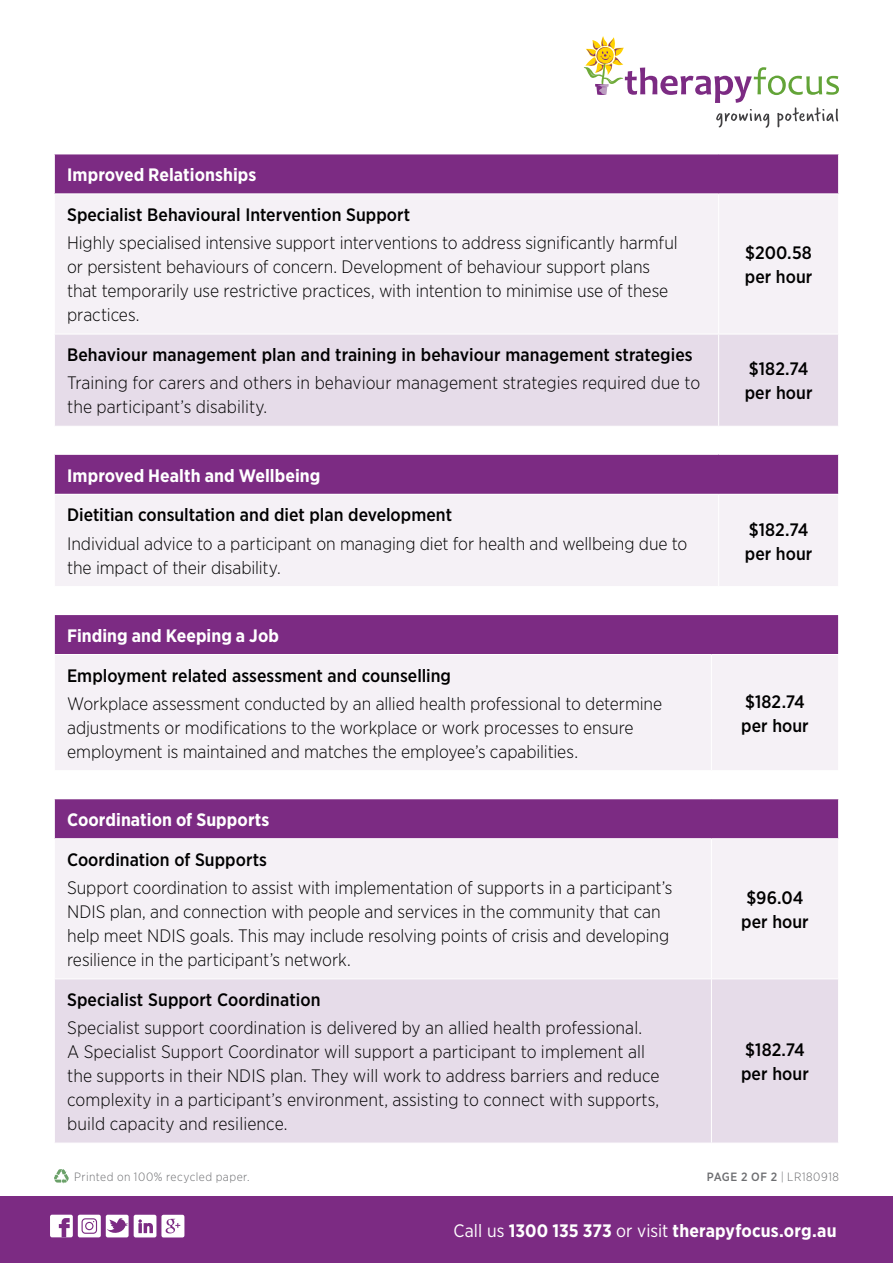
<style>
.page{position:relative;width:893px;height:1263px;background:#fff}
.page>*{position:absolute;margin:0;border:0;box-sizing:border-box;transform-origin:0 0}
.t1{font:300 18px/24px "Gotham Narrow";color:#000}
.t2{font:500 18px/24px "Gotham Narrow";letter-spacing:.005em;color:#000}
.t3{font:700 18px "Gotham Narrow";letter-spacing:.005em;color:#fff}
.t4{font:300 12px "Gotham Narrow";letter-spacing:.04em;color:#6d6e71}
.s1{font-weight:500}
.s2{font-weight:400}
</style>
<div class="page">
<div style="left:0;top:1197px;width:893px;height:66px;background:#7c2b83"></div>
<div style="left:78px;top:1215px;width:23px;height:22px;background:#fff;border-radius:2px"></div>
<svg style="left:82px;top:1218px;width:15px;height:16px"></svg>
<div style="left:106px;top:1215px;width:23px;height:22px;background:#fff;border-radius:2px"></div>
<svg style="left:107px;top:1218px;width:21px;height:15px"></svg>
<div style="left:134px;top:1215px;width:22px;height:22px;background:#fff;border-radius:2px"></div>
<svg style="left:138px;top:1219px;width:15px;height:14px"></svg>
<div style="left:50px;top:1215px;width:23px;height:22px;background:#fff;border-radius:2px"></div>
<svg style="left:59px;top:1218px;width:11px;height:19px"></svg>
<div style="left:161px;top:1215px;width:23px;height:22px;background:#fff;border-radius:2px"></div>
<svg style="left:166px;top:1219px;width:14px;height:14px"></svg>
<svg style="left:584px;top:36px;width:255px;height:92px"></svg>
<svg style="left:54px;top:1169px;width:15px;height:14px"></svg>
<div style="left:54px;top:454px;width:785px;height:40px;background:#7c2b83"></div>
<div style="left:55px;top:495px;width:783px;height:91px;background:#f5f1f6"></div>
<hr style="left:54px;top:454px;width:665px;height:1px;background:#fff">
<hr style="left:54px;top:455px;width:1px;height:39px;background:#fff">
<hr style="left:719px;top:454px;width:120px;height:1px;background:#fff">
<hr style="left:838px;top:455px;width:1px;height:39px;background:#fff">
<hr style="left:718px;top:495px;width:1px;height:91px;background:#fff">
<div style="left:54px;top:614px;width:785px;height:40px;background:#7c2b83"></div>
<div style="left:55px;top:655px;width:783px;height:115px;background:#f5f1f6"></div>
<hr style="left:54px;top:614px;width:657px;height:1px;background:#fff">
<hr style="left:54px;top:615px;width:1px;height:39px;background:#fff">
<hr style="left:711px;top:614px;width:128px;height:1px;background:#fff">
<hr style="left:838px;top:615px;width:1px;height:39px;background:#fff">
<hr style="left:711px;top:655px;width:1px;height:115px;background:#fff">
<div style="left:54px;top:799px;width:785px;height:40px;background:#7c2b83"></div>
<div style="left:55px;top:839px;width:783px;height:139px;background:#f5f1f6"></div>
<div style="left:55px;top:979px;width:783px;height:164px;background:#e6dce9"></div>
<hr style="left:54px;top:799px;width:1px;height:39px;background:#fff">
<hr style="left:838px;top:799px;width:1px;height:39px;background:#fff">
<hr style="left:54px;top:838px;width:657px;height:1px;background:#fff">
<hr style="left:711px;top:838px;width:128px;height:1px;background:#fff">
<hr style="left:711px;top:839px;width:1px;height:139px;background:#fff">
<hr style="left:711px;top:979px;width:1px;height:164px;background:#fff">
<div style="left:54px;top:154px;width:785px;height:40px;background:#7c2b83"></div>
<div style="left:55px;top:195px;width:783px;height:138px;background:#f5f1f6"></div>
<div style="left:55px;top:335px;width:783px;height:91px;background:#e6dce9"></div>
<hr style="left:54px;top:154px;width:665px;height:1px;background:#fff">
<hr style="left:54px;top:154px;width:1px;height:39px;background:#fff">
<hr style="left:719px;top:154px;width:120px;height:1px;background:#fff">
<hr style="left:838px;top:154px;width:1px;height:39px;background:#fff">
<hr style="left:54px;top:193px;width:665px;height:1px;background:#fff">
<hr style="left:719px;top:193px;width:120px;height:1px;background:#fff">
<hr style="left:718px;top:194px;width:1px;height:140px;background:#fff">
<hr style="left:718px;top:334px;width:1px;height:92px;background:#fff">
<p class="t3" style="left:67px;top:163px;width:191px">Improved Relationships</p>
<p class="t2" style="left:67px;top:202px;width:345px">Specialist Behavioural Intervention Support</p>
<p class="t1" style="left:67px;top:231px;width:612px">Highly specialised intensive support interventions to address significantly harmful or persistent behaviours of concern. Development of behaviour support plans that temporarily use restrictive practices, with intention to minimise use of these practices.</p>
<p class="t2" style="left:745px;top:241px;width:69px">$200.58 per hour</p>
<p class="t2" style="left:67px;top:343px;width:627px">Behaviour management plan and training in behaviour management strategies</p>
<p class="t1" style="left:67px;top:371px;width:635px">Training for carers and others in behaviour management strategies required due to the participant’s disability.</p>
<p class="t2" style="left:745px;top:357px;width:69px">$182.74 per hour</p>
<p class="t3" style="left:67px;top:464px;width:255px">Improved Health and Wellbeing</p>
<p class="t2" style="left:67px;top:503px;width:386px">Dietitian consultation and diet plan development</p>
<p class="t1" style="left:67px;top:531px;width:622px">Individual advice to a participant on managing diet for health and wellbeing due to the impact of their disability.</p>
<p class="t2" style="left:745px;top:517px;width:69px">$182.74 per hour</p>
<p class="t3" style="left:67px;top:624px;width:213px">Finding and Keeping a Job</p>
<p class="t2" style="left:67px;top:663px;width:385px">Employment related assessment and counselling</p>
<p class="t1" style="left:67px;top:691px;width:597px">Workplace assessment conducted by an allied health professional to determine adjustments or modifications to the workplace or work processes to ensure employment is maintained and matches the employee’s capabilities.</p>
<p class="t2" style="left:741px;top:689px;width:69px">$182.74 per hour</p>
<p class="t3" style="left:67px;top:808px;width:204px">Coordination of Supports</p>
<p class="t2" style="left:67px;top:847px;width:201px">Coordination of Supports</p>
<p class="t1" style="left:67px;top:875px;width:607px">Support coordination to assist with implementation of supports in a participant’s NDIS plan, and connection with people and services in the community that can help meet NDIS goals. This may include resolving points of crisis and developing resilience in the participant’s network.</p>
<p class="t2" style="left:741px;top:885px;width:69px">$96.04 per hour</p>
<p class="t2" style="left:67px;top:987px;width:255px">Specialist Support Coordination</p>
<p class="t1" style="left:67px;top:1015px;width:594px">Specialist support coordination is delivered by an allied health professional.<br>A Specialist Support Coordinator will support a participant to implement all the supports in their NDIS plan. They will work to address barriers and reduce complexity in a participant’s environment, assisting to connect with supports, build capacity and resilience.</p>
<p class="t2" style="left:741px;top:1037px;width:69px">$182.74 per hour</p>
<p class="t4" style="left:74px;top:1169px;width:177px">Printed on 100% recycled paper.</p>
<p class="t4" style="left:707px;top:1169px;width:134px"><span class="s1">PAGE 2 OF 2</span> | LR180918</p>
<p class="t3" style="left:453px;top:1219px;width:385px"><span class="s2">Call us</span> 1300 135 373 <span class="s2">or visit</span> therapyfocus.org.au</p>
</div>
